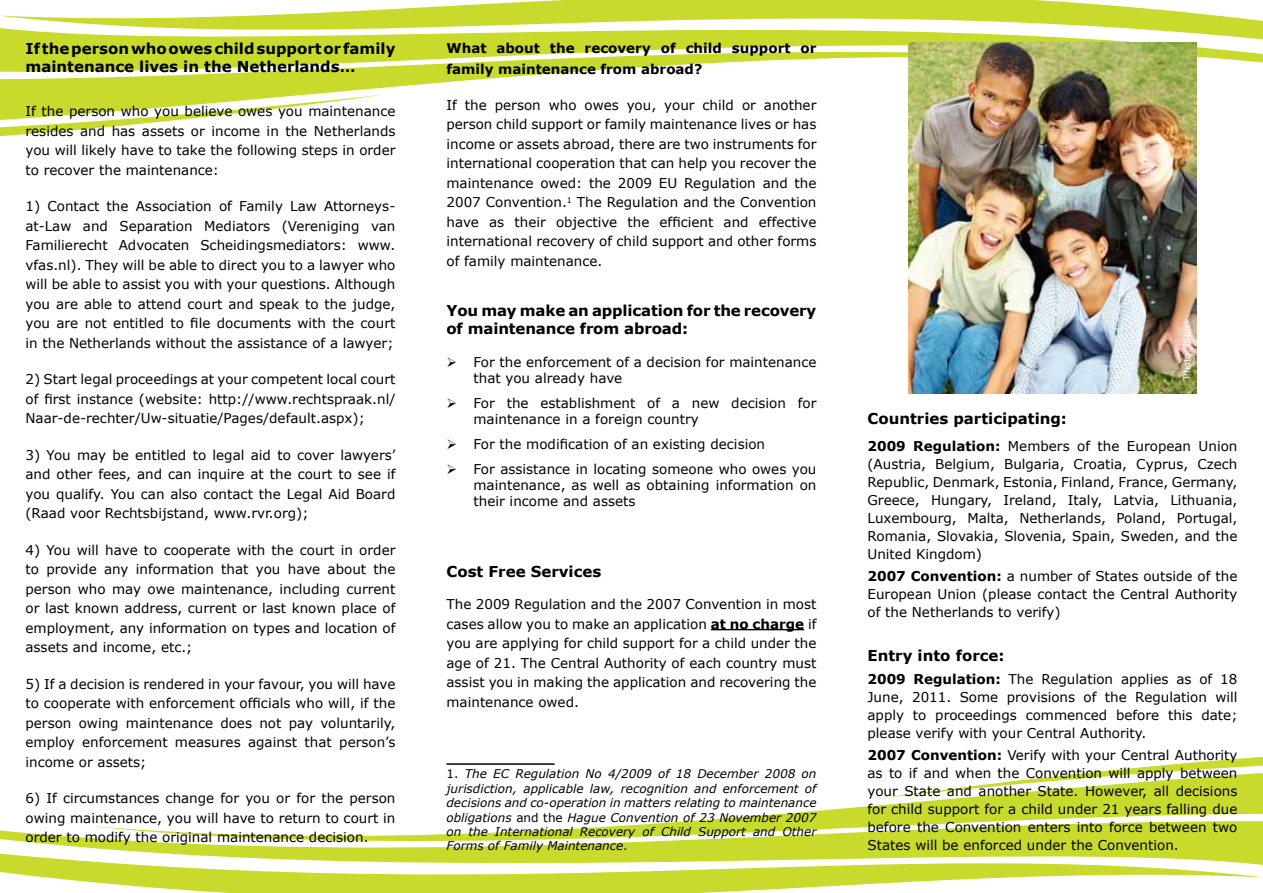
<style>
.page{position:relative;width:1263px;height:893px;background:#fff}
.page>*{position:absolute;margin:0;border:0;box-sizing:border-box;transform-origin:0 0}
.t1{font:700 15px/18px "Verdana";color:#000}
.t2{font:13.5px/19.5px "Verdana";color:#000;text-align:justify}
.t3{font:700 13.5px/21px "Verdana";color:#000}
.t4{font:italic 12px/14.4px "Verdana";color:#000;text-align:justify}
.t5{font:9px "Verdana";color:#fff}
.s1{font-weight:700}
.s2{font-style:normal}
</style>
<div class="page">
<svg style="left:1086px;top:757px;width:177px;height:16px"></svg>
<svg style="left:705px;top:773px;width:558px;height:47px"></svg>
<svg style="left:0;top:820px;width:1263px;height:72px;fill:#c8da2b"></svg>
<svg style="left:0;top:120px;width:177px;height:16px"></svg>
<svg style="left:0;top:73px;width:558px;height:47px"></svg>
<svg style="left:0;top:1px;width:1263px;height:72px;fill:#c8da2b"></svg>
<hr style="left:711px;top:629px;width:93px;height:1px;background:#000">
<hr style="left:446px;top:763px;width:108px;height:2px;background:#000">
<img style="left:908px;top:43px;width:288px;height:350px">
<p class="t1" style="left:26px;top:39px;width:371px">If the person who owes child support or family maintenance lives in the Netherlands…</p>
<p class="t2" style="left:26px;top:101px;width:371px">If the person who you believe owes you maintenance resides and has assets or income in the Netherlands you will likely have to take the following steps in order to recover the maintenance:</p>
<p class="t2" style="left:26px;top:196px;width:371px">1) Contact the Association of Family Law Attorneys&shy;at-Law and Separation Mediators (Vereniging van Familierecht Advocaten Scheidingsmediators: www. vfas.nl). They will be able to direct you to a lawyer who will be able to assist you with your questions. Although you are able to attend court and speak to the judge, you are not entitled to file documents with the court in the Netherlands without the assistance of a lawyer;</p>
<p class="t2" style="left:26px;top:369px;width:371px">2) Start legal proceedings at your competent local court of first instance (website: http://www.rechtspraak.nl/ Naar-de-rechter/Uw-situatie/Pages/default.aspx);</p>
<p class="t2" style="left:26px;top:445px;width:371px">3) You may be entitled to legal aid to cover lawyers’ and other fees, and can inquire at the court to see if you qualify. You can also contact the Legal Aid Board (Raad voor Rechtsbijstand, www.rvr.org);</p>
<p class="t2" style="left:26px;top:540px;width:371px">4) You will have to cooperate with the court in order to provide any information that you have about the person who may owe maintenance, including current or last known address, current or last known place of employment, any information on types and location of assets and income, etc.;</p>
<p class="t2" style="left:26px;top:674px;width:371px">5) If a decision is rendered in your favour, you will have to cooperate with enforcement officials who will, if the person owing maintenance does not pay voluntarily, employ enforcement measures against that person’s income or assets;</p>
<p class="t2" style="left:26px;top:788px;width:371px">6) If circumstances change for you or for the person owing maintenance, you will have to return to court in order to modify the original maintenance decision.</p>
<p class="t3" style="left:446px;top:37px;width:371px">What about the recovery of child support or family maintenance from abroad?</p>
<p class="t2" style="left:446px;top:95px;width:371px">If the person who owes you, your child or another person child support or family maintenance lives or has income or assets abroad, there are two instruments for international cooperation that can help you recover the maintenance owed: the 2009 EU Regulation and the 2007 Convention.<sup>1</sup> The Regulation and the Convention have as their objective the efficient and effective international recovery of child support and other forms of family maintenance.</p>
<p class="t1" style="left:446px;top:301px;width:371px">You may make an application for the recovery of maintenance from abroad:</p>
<p class="t2" style="left:473px;top:354px;width:344px;line-height:16.2px;text-indent:-27px">➢ For the enforcement of a decision for maintenance that you already have</p>
<p class="t2" style="left:473px;top:395px;width:344px;line-height:16.2px;text-indent:-27px">➢ For the establishment of a new decision for maintenance in a foreign country</p>
<p class="t2" style="left:446px;top:434px;width:320px">➢ For the modification of an existing decision</p>
<p class="t2" style="left:473px;top:461px;width:344px;line-height:16.2px;text-indent:-27px">➢ For assistance in locating someone who owes you maintenance, as well as obtaining information on their income and assets</p>
<p class="t1" style="left:446px;top:562px;width:156px">Cost Free Services</p>
<p class="t2" style="left:446px;top:594px;width:371px">The 2009 Regulation and the 2007 Convention in most cases allow you to make an application <span class="s1">at no charge</span> if you are applying for child support for a child under the age of 21. The Central Authority of each country must assist you in making the application and recovering the maintenance owed.</p>
<p class="t4" style="left:446px;top:767px;width:371px"><span class="s2">1.</span> The EC Regulation No 4/2009 of 18 December 2008 on jurisdiction, applicable law, recognition and enforcement of decisions and co-operation in matters relating to maintenance obligations <span class="s2">and the</span> Hague Convention of 23 November 2007 on the International Recovery of Child Support and Other Forms of Family Maintenance<span class="s2">.</span></p>
<p class="t5" style="left:1181px;top:379px;width:62px;rotate:-90deg">Photo: iStock</p>
<p class="t1" style="left:867px;top:409px;width:201px">Countries participating:</p>
<p class="t2" style="left:867px;top:437px;width:371px;line-height:18px"><span class="s1">2009 Regulation:</span> Members of the European Union (Austria, Belgium, Bulgaria, Croatia, Cyprus, Czech Republic, Denmark, Estonia, Finland, France, Germany, Greece, Hungary, Ireland, Italy, Latvia, Lithuania, Luxembourg, Malta, Netherlands, Poland, Portugal, Romania, Slovakia, Slovenia, Spain, Sweden, and the United Kingdom)</p>
<p class="t2" style="left:867px;top:567px;width:371px;line-height:18px"><span class="s1">2007 Convention:</span> a number of States outside of the European Union (please contact the Central Authority of the Netherlands to verify)</p>
<p class="t1" style="left:867px;top:647px;width:139px">Entry into force:</p>
<p class="t2" style="left:867px;top:670px;width:371px;line-height:18px"><span class="s1">2009 Regulation:</span> The Regulation applies as of 18<br>June, 2011. Some provisions of the Regulation will apply to proceedings commenced before this date; please verify with your Central Authority.</p>
<p class="t2" style="left:867px;top:746px;width:371px;line-height:18px"><span class="s1">2007 Convention:</span> Verify with your Central Authority as to if and when the Convention will apply between your State and another State. However, all decisions for child support for a child under 21 years falling due before the Convention enters into force between two States will be enforced under the Convention.</p>
</div>
